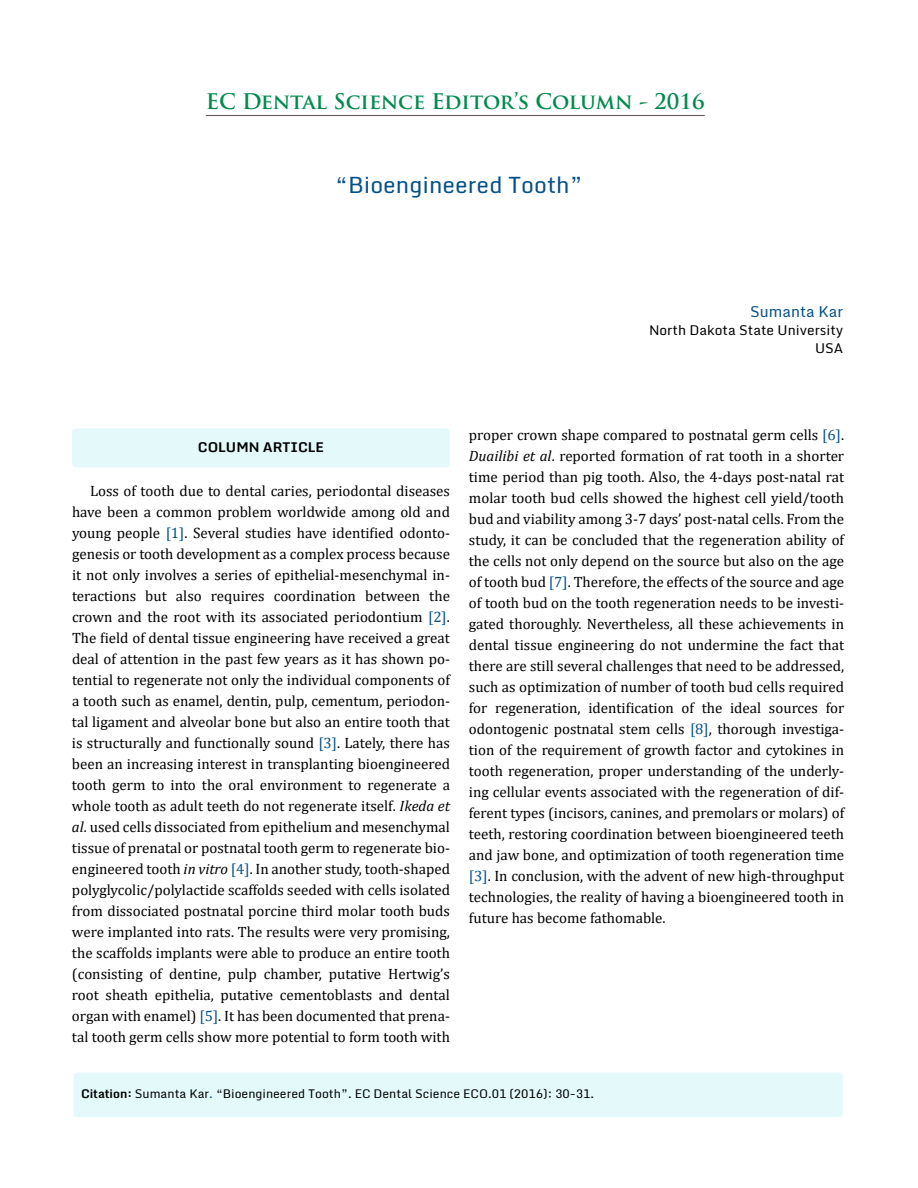
<style>
.page{position:relative;width:918px;height:1188px;background:#fff}
.page>*{position:absolute;margin:0;border:0;box-sizing:border-box;transform-origin:0 0}
.t1{font:22.5px "Monda";color:#035089}
.t2{font:700 21px "Trajan Pro";color:#008b4d}
.t3{font:15px/21px "Cambria";color:#000;text-align:justify}
.t4{font:15px "Monda";color:#035089}
.t5{font:13.5px/18px "Monda";color:#000;text-align:right}
.t6{font:700 13.5px "Monda";color:#000}
.t7{font:12px "Monda";color:#000}
.s1{color:#035089}
.s2{font-style:italic}
.s3{font-weight:700}
</style>
<div class="page">
<div style="left:73px;top:1072px;width:770px;height:46px;background:#e3f9fa;border-radius:4px"></div>
<div style="left:72px;top:1071px;width:772px;height:48px;border:2px solid #fff;border-radius:4px"></div>
<hr style="left:206px;top:115px;width:499px;height:1px;background:#645d5a">
<div style="left:72px;top:428px;width:378px;height:39px;background:#e3f9fa;border-radius:4px"></div>
<h2 class="t2" style="left:206px;top:88px;width:500px">EC Dental Science Editor’s Column - 2016</h2>
<h1 class="t1" style="left:335px;top:170px;width:249px">“Bioengineered Tooth”</h1>
<p class="t4" style="left:750px;top:302px;width:94px">Sumanta Kar</p>
<p class="t5" style="left:649px;top:322px;width:196px">North Dakota State University<br>USA</p>
<p class="t6" style="left:198px;top:436px;width:128px">COLUMN ARTICLE</p>
<p class="t3" style="left:72px;top:480px;width:380px;text-indent:18px">Loss of tooth due to dental caries, periodontal diseases have been a common problem worldwide among old and young people <span class="s1">[1]</span>. Several studies have identified odonto&shy;genesis or tooth development as a complex process because it not only involves a series of epithelial-mesenchymal in&shy;teractions but also requires coordination between the crown and the root with its associated periodontium <span class="s1">[2]</span>.<br>The field of dental tissue engineering have received a great deal of attention in the past few years as it has shown po&shy;tential to regenerate not only the individual components of a tooth such as enamel, dentin, pulp, cementum, periodon&shy;tal ligament and alveolar bone but also an entire tooth that is structurally and functionally sound <span class="s1">[3]</span>. Lately, there has been an increasing interest in transplanting bioengineered tooth germ to into the oral environment to regenerate a whole tooth as adult teeth do not regenerate itself. <span class="s2">Ikeda et al</span>. used cells dissociated from epithelium and mesenchymal tissue of prenatal or postnatal tooth germ to regenerate bio&shy;engineered tooth <span class="s2">in vitro</span> <span class="s1">[4]</span>. In another study, tooth-shaped polyglycolic/polylactide scaffolds seeded with cells isolated from dissociated postnatal porcine third molar tooth buds were implanted into rats. The results were very promising, the scaffolds implants were able to produce an entire tooth (consisting of dentine, pulp chamber, putative Hertwig’s root sheath epithelia, putative cementoblasts and dental organ with enamel) <span class="s1">[5]</span>. It has been documented that prena&shy;tal tooth germ cells show more potential to form tooth with</p>
<p class="t3" style="left:469px;top:424px;width:377px">proper crown shape compared to postnatal germ cells <span class="s1">[6]</span>.<br><span class="s2">Duailibi et al</span>. reported formation of rat tooth in a shorter time period than pig tooth. Also, the 4-days post-natal rat molar tooth bud cells showed the highest cell yield/tooth bud and viability among 3-7 days’ post-natal cells. From the study, it can be concluded that the regeneration ability of the cells not only depend on the source but also on the age of tooth bud <span class="s1">[7]</span>. Therefore, the effects of the source and age of tooth bud on the tooth regeneration needs to be investi&shy;gated thoroughly. Nevertheless, all these achievements in dental tissue engineering do not undermine the fact that there are still several challenges that need to be addressed, such as optimization of number of tooth bud cells required for regeneration, identification of the ideal sources for odontogenic postnatal stem cells <span class="s1">[8]</span>, thorough investiga&shy;tion of the requirement of growth factor and cytokines in tooth regeneration, proper understanding of the underly&shy;ing cellular events associated with the regeneration of dif&shy;ferent types (incisors, canines, and premolars or molars) of teeth, restoring coordination between bioengineered teeth and jaw bone, and optimization of tooth regeneration time <span class="s1">[3]</span>. In conclusion, with the advent of new high-throughput technologies, the reality of having a bioengineered tooth in future has become fathomable.</p>
<p class="t7" style="left:81px;top:1085px;width:515px"><span class="s3">Citation:</span> Sumanta Kar<span class="s1">.</span> “Bioengineered Tooth”. EC Dental Science ECO.01 (2016): 30-31.</p>
</div>
